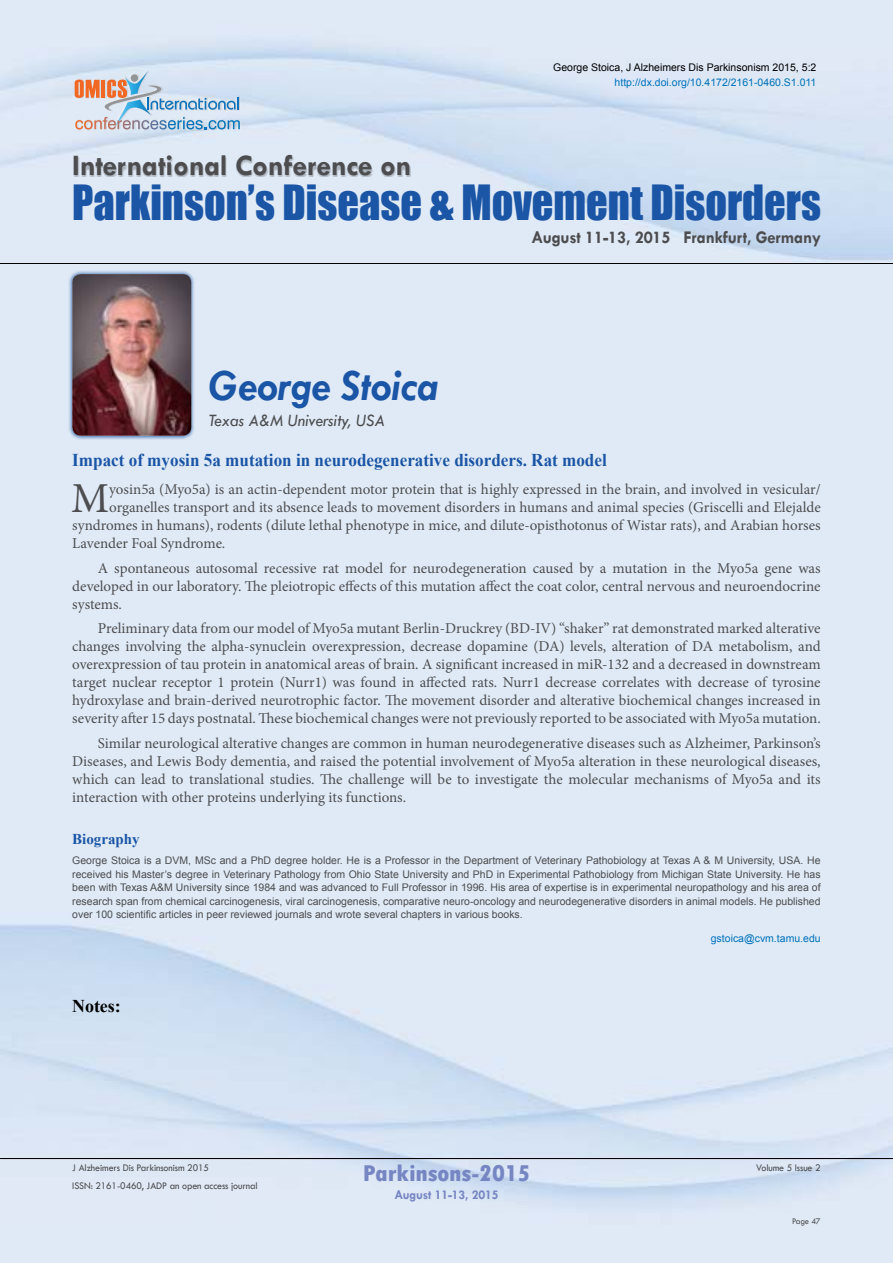
<style>
.page{position:relative;width:893px;height:1263px;background:#fff}
.page>*{position:absolute;margin:0;border:0;box-sizing:border-box;transform-origin:0 0}
.t1{font:italic 700 45px "Tw Cen";letter-spacing:-.01em;color:#1a55a6;scale:.95 1}
.t2{font:44.55px "Impact";color:#1a55a6;scale:.95 1}
.t3{font:42.75px "Minion Pro";color:#4d4d4f}
.t4{font:700 30px "Tw Cen";letter-spacing:-.01em;color:#4d4d4f}
.t5{font:800 condensed 24px "Tw Cen";letter-spacing:-.01em;color:#7686c2;scale:1.1 1}
.t6{font:700 18px "Times New Roman";color:#1a55a6;scale:.95 1}
.t7{font:700 18px "Tw Cen";letter-spacing:-.01em;color:#4d4d4f;scale:.95 1}
.t8{font:italic 18px "Tw Cen";letter-spacing:-.01em;color:#4d4d4f;scale:.95 1}
.t9{font:700 18px "Times New Roman";color:#000}
.t10{font:15px/18px "Minion Pro";color:#4d4d4f;text-align:justify}
.t11{font:700 15px "Times New Roman";color:#1a55a6}
.t12{font:700 13.5px "Tw Cen";letter-spacing:-.01em;color:#7686c2;scale:.95 1}
.t13{font:10.5px/13.5px "Arial";color:#4d4d4f;text-align:justify}
.t14{font:10.5px "Tw Cen";letter-spacing:-.01em;color:#4d4d4f;scale:.95 1}
.t15{font:10.5px "Arial";color:#0072bc}
.t16{font:10.5px "Arial";color:#000}
.t17{font:9px "Tw Cen";letter-spacing:-.02em;color:#4d4d4f;scale:.95 1}
</style>
<div class="page">
<div style="left:73px;top:68px;width:170px;height:63px;background:#fff;opacity:.75"></div>
<svg style="left:75px;top:71px;width:165px;height:58px;background:#c3cbd7"></svg>
<hr style="left:0;top:263px;width:893px;height:1px;background:#000">
<hr style="left:0;top:1158px;width:893px;height:1px;background:#000">
<div style="left:73px;top:157px;width:338px;height:20px;background:#000;opacity:.25"></div>
<svg style="left:68px;top:270px;width:126px;height:170px;background:#b2c5df"></svg>
<img style="left:72px;top:274px;width:119px;height:162px">
<p class="t16" style="left:553px;top:61px;width:265px">George Stoica, J Alzheimers Dis Parkinsonism 2015, 5:2</p>
<p class="t15" style="left:615px;top:75px;width:203px">http://dx.doi.org/10.4172/2161-0460.S1.011</p>
<h3 class="t4" style="left:72px;top:148px;width:341px">International Conference on</h3>
<h2 class="t2" style="left:72px;top:168px;width:790px">Parkinson’s Disease &amp; Movement Disorders</h2>
<h1 class="t1" style="left:208px;top:358px;width:243px">George Stoica</h1>
<p class="t8" style="left:208px;top:409px;width:187px">Texas A&amp;M University, USA</p>
<p class="t7" style="left:532px;top:227px;width:306px">August 11-13, 2015 Frankfurt, Germany</p>
<p class="t6" style="left:72px;top:447px;width:564px">Impact of myosin 5a mutation in neurodegenerative disorders. Rat model</p>
<h3 class="t3" style="left:71px;top:470px;width:40px">M</h3>
<p class="t10" style="left:109px;top:481px;width:713px">yosin5a (Myo5a) is an actin-dependent motor protein that is highly expressed in the brain, and involved in vesicular/</p>
<p class="t10" style="left:109px;top:499px;width:713px">organelles transport and its absence leads to movement disorders in humans and animal species (Griscelli and Elejalde</p>
<p class="t10" style="left:72px;top:517px;width:750px">syndromes in humans), rodents (dilute lethal phenotype in mice, and dilute-opisthotonus of Wistar rats), and Arabian horses</p>
<p class="t10" style="left:72px;top:535px;width:155px">Lavender Foal Syndrome.</p>
<p class="t10" style="left:72px;top:559px;width:750px;text-indent:26px">A spontaneous autosomal recessive rat model for neurodegeneration caused by a mutation in the Myo5a gene was developed in our laboratory. The pleiotropic effects of this mutation affect the coat color, central nervous and neuroendocrine systems.</p>
<p class="t10" style="left:72px;top:619px;width:750px;text-indent:26px">Preliminary data from our model of Myo5a mutant Berlin-Druckrey (BD-IV) “shaker” rat demonstrated marked alterative changes involving the alpha-synuclein overexpression, decrease dopamine (DA) levels, alteration of DA metabolism, and overexpression of tau protein in anatomical areas of brain. A significant increased in miR-132 and a decreased in downstream target nuclear receptor 1 protein (Nurr1) was found in affected rats. Nurr1 decrease correlates with decrease of tyrosine hydroxylase and brain-derived neurotrophic factor. The movement disorder and alterative biochemical changes increased in severity after 15 days postnatal. These biochemical changes were not previously reported to be associated with Myo5a mutation.</p>
<p class="t10" style="left:72px;top:734px;width:750px;text-indent:26px">Similar neurological alterative changes are common in human neurodegenerative diseases such as Alzheimer, Parkinson’s Diseases, and Lewis Body dementia, and raised the potential involvement of Myo5a alteration in these neurological diseases, which can lead to translational studies. The challenge will be to investigate the molecular mechanisms of Myo5a and its interaction with other proteins underlying its functions.</p>
<p class="t11" style="left:72px;top:829px;width:69px">Biography</p>
<p class="t13" style="left:72px;top:854px;width:750px">George Stoica is a DVM, MSc and a PhD degree holder. He is a Professor in the Department of Veterinary Pathobiology at Texas A &amp; M University, USA. He received his Master’s degree in Veterinary Pathology from Ohio State University and PhD in Experimental Pathobiology from Michigan State University. He has been with Texas A&amp;M University since 1984 and was advanced to Full Professor in 1996. His area of expertise is in experimental neuropathology and his area of research span from chemical carcinogenesis, viral carcinogenesis, comparative neuro-oncology and neurodegenerative disorders in animal models. He published over 100 scientific articles in peer reviewed journals and wrote several chapters in various books.</p>
<p class="t15" style="left:711px;top:932px;width:111px">gstoica@cvm.tamu.edu</p>
<p class="t9" style="left:72px;top:994px;width:50px">Notes:</p>
<h3 class="t5" style="left:363px;top:1159px;width:154px">Parkinsons-2015</h3>
<p class="t12" style="left:394px;top:1186px;width:111px">August 11-13, 2015</p>
<p class="t14" style="left:72px;top:1162px;width:145px">J Alzheimers Dis Parkinsonism 2015</p>
<p class="t14" style="left:756px;top:1162px;width:69px">Volume 5 Issue 2</p>
<p class="t14" style="left:72px;top:1179px;width:197px">ISSN: 2161-0460, JADP an open access journal</p>
<p class="t17" style="left:792px;top:1215px;width:32px">Page 47</p>
</div>
